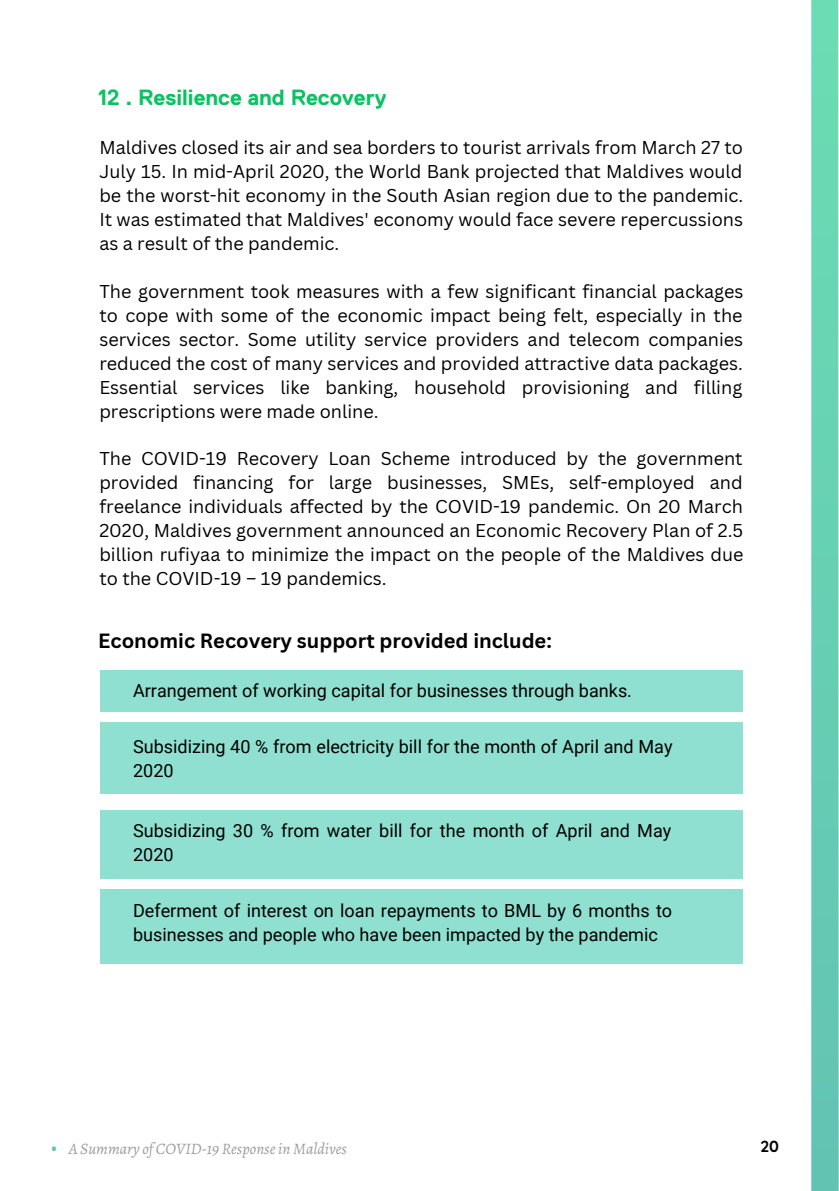
<style>
.page{position:relative;width:839px;height:1191px;background:#fff}
.page>*{position:absolute;margin:0;border:0;box-sizing:border-box;transform-origin:0 0}
.t1{font:500 35.8px "Quicksand";color:#63c3b3}
.t2{font:700 22px "Replica Pro";color:#0bc162}
.t3{font:700 20px "Canva Sans";color:#000}
.t4{font:18px/24px "Canva Sans";color:#000;text-align:justify}
.t5{font:18px/24px "Roboto";color:#000}
.t6{font:italic 16px "Alegreya";color:#9d9d9d}
.t7{font:700 16px "Quicksand";color:#000}
</style>
<div class="page">
<div style="left:100px;top:670px;width:642px;height:42px;background:#8fe0d1"></div>
<div style="left:100px;top:722px;width:642px;height:72px;background:#8fe0d1"></div>
<div style="left:100px;top:810px;width:642px;height:69px;background:#8fe0d1"></div>
<div style="left:100px;top:889px;width:642px;height:75px;background:#8fe0d1"></div>
<svg style="left:811px;top:0;width:27px;height:1191px;background:#68d0b3"></svg>
<p class="t2" style="left:98px;top:85px;width:289px">12 . Resilience and Recovery</p>
<p class="t4" style="left:99px;top:135px;width:645px">Maldives closed its air and sea borders to tourist arrivals from March 27 to July 15. In mid-April 2020, the World Bank projected that Maldives would be the worst-hit economy in the South Asian region due to the pandemic.<br>It was estimated that Maldives' economy would face severe repercussions as a result of the pandemic.</p>
<p class="t4" style="left:99px;top:279px;width:645px">The government took measures with a few significant financial packages to cope with some of the economic impact being felt, especially in the services sector. Some utility service providers and telecom companies reduced the cost of many services and provided attractive data packages.<br>Essential services like banking, household provisioning and filling prescriptions were made online.</p>
<p class="t4" style="left:99px;top:446px;width:645px">The COVID-19 Recovery Loan Scheme introduced by the government provided financing for large businesses, SMEs, self-employed and freelance individuals affected by the COVID-19 pandemic. On 20 March 2020, Maldives government announced an Economic Recovery Plan of 2.5 billion rufiyaa to minimize the impact on the people of the Maldives due to the COVID-19 – 19 pandemics.</p>
<p class="t3" style="left:98px;top:627px;width:455px">Economic Recovery support provided include:</p>
<p class="t5" style="left:133px;top:679px;width:500px">Arrangement of working capital for businesses through banks.</p>
<p class="t5" style="left:133px;top:735px;width:541px">Subsidizing 40 % from electricity bill for the month of April and May<br>2020</p>
<p class="t5" style="left:133px;top:819px;width:540px">Subsidizing 30 % from water bill for the month of April and May<br>2020</p>
<p class="t5" style="left:133px;top:899px;width:540px">Deferment of interest on loan repayments to BML by 6 months to businesses and people who have been impacted by the pandemic</p>
<p class="t1" style="left:50px;top:1115px;width:9px">.</p>
<p class="t6" style="left:69px;top:1138px;width:280px">A Summary of COVID-19 Response in Maldives</p>
<p class="t7" style="left:760px;top:1136px;width:20px">20</p>
</div>
